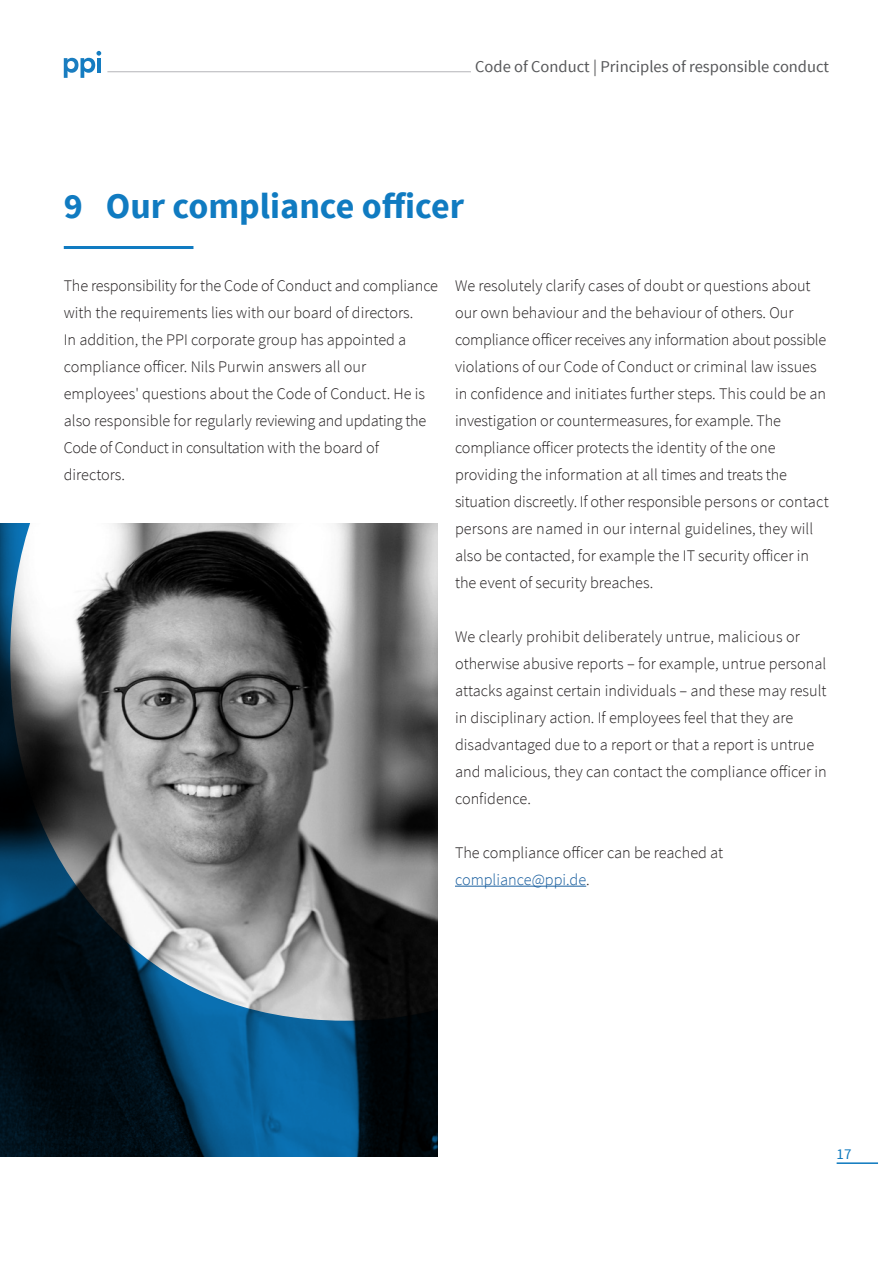
<style>
.page{position:relative;width:893px;height:1263px;background:#fff}
.page>*{position:absolute;margin:0;border:0;box-sizing:border-box;transform-origin:0 0}
.t1{font:700 36px "Source Sans Pro";color:#107bc1}
.t2{font:16.5px "Source Sans Pro";color:#57585a}
.t3{font:300 16.2px/27px "Source Sans Pro";color:#231f20}
.t4{font:15px "Source Sans Pro";color:#0b78be}
.s1{color:#175d9e}
</style>
<div class="page">
<hr style="left:107px;top:71px;width:364px;height:1px;background:#bcbdc0">
<svg style="left:64px;top:51px;width:37px;height:27px"></svg>
<hr style="left:837px;top:1162px;width:41px;height:2px;background:#0b78be">
<hr style="left:64px;top:246px;width:129px;height:3px;background:#107bc1">
<hr style="left:455px;top:886px;width:131px;height:1px;background:#175d9e">
<img style="left:0;top:523px;width:438px;height:634px">
<p class="t2" style="left:475px;top:57px;width:355px">Code of Conduct | Principles of responsible conduct</p>
<h1 class="t1" style="left:64px;top:183px;width:402px">9 Our compliance officer</h1>
<p class="t3" style="left:64px;top:272px;width:376px">The responsibility for the Code of Conduct and compliance with the requirements lies with our board of directors.<br>In addition, the PPI corporate group has appointed a compliance officer. Nils Purwin answers all our employees' questions about the Code of Conduct. He is also responsible for regularly reviewing and updating the Code of Conduct in consultation with the board of directors.</p>
<p class="t3" style="left:455px;top:272px;width:375px">We resolutely clarify cases of doubt or questions about our own behaviour and the behaviour of others. Our compliance officer receives any information about possible violations of our Code of Conduct or criminal law issues in confidence and initiates further steps. This could be an investigation or countermeasures, for example. The compliance officer protects the identity of the one providing the information at all times and treats the situation discreetly. If other responsible persons or contact persons are named in our internal guidelines, they will also be contacted, for example the IT security officer in the event of security breaches.</p>
<p class="t3" style="left:455px;top:623px;width:373px">We clearly prohibit deliberately untrue, malicious or otherwise abusive reports – for example, untrue personal attacks against certain individuals – and these may result in disciplinary action. If employees feel that they are disadvantaged due to a report or that a report is untrue and malicious, they can contact the compliance officer in confidence.</p>
<p class="t3" style="left:455px;top:839px;width:270px">The compliance officer can be reached at <span class="s1">compliance@ppi.de</span>.</p>
<p class="t4" style="left:837px;top:1144px;width:16px">17</p>
</div>
